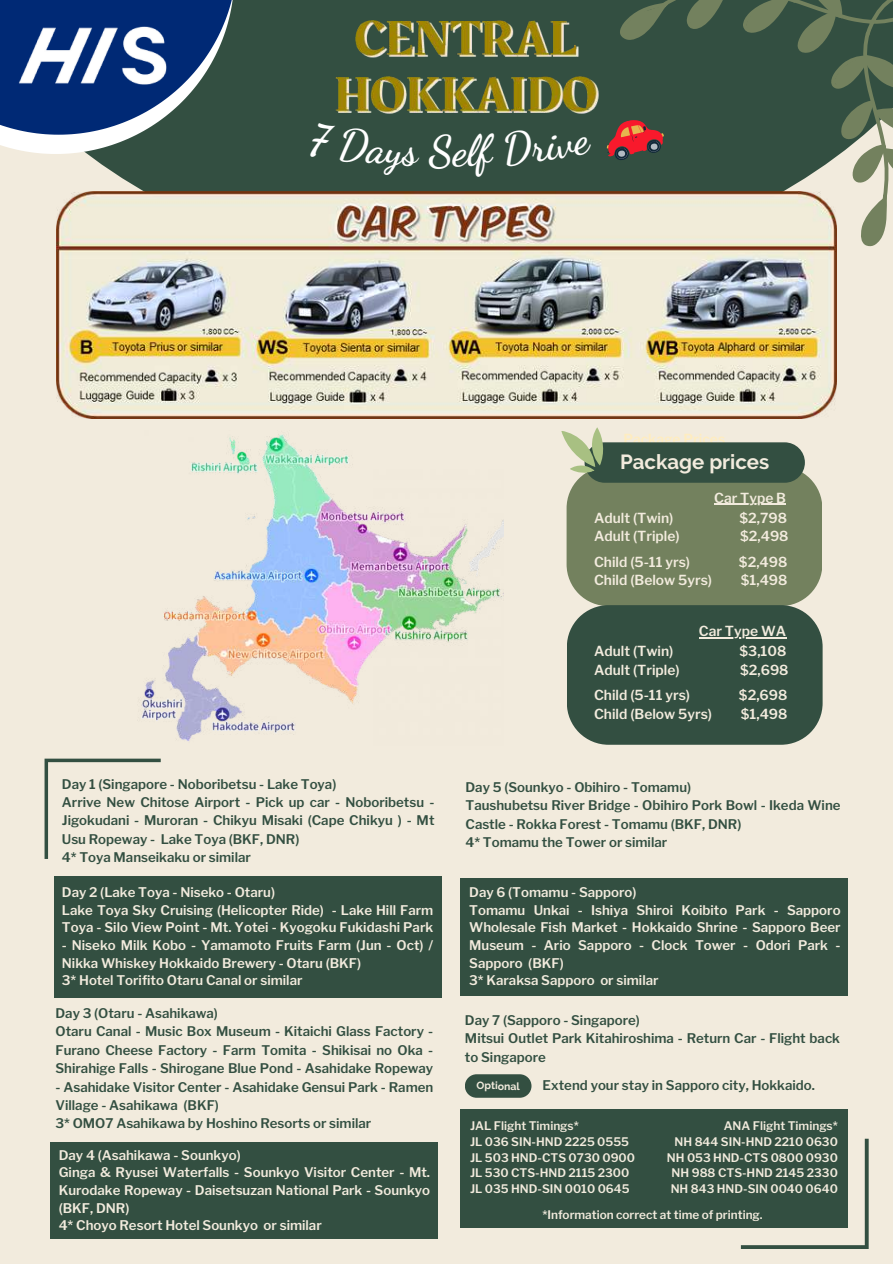
<style>
.page{position:relative;width:893px;height:1264px;background:#fff}
.page>*{position:absolute;margin:0;border:0;box-sizing:border-box;transform-origin:0 0}
.t1{font:700 20.4px "Raleway";color:#f2ebdd}
.t2{font:600 13.8px "Libre Franklin";color:#f2ebdd}
.t3{font:600 13.8px "Libre Franklin";color:#ffedc0}
.t4{font:600 13.2px/18.5px "Libre Franklin";color:#334f41}
.t5{font:600 13.2px/17.7px "Libre Franklin";color:#f2ebdd}
.t6{font:600 11.7px/15.6px "Libre Franklin";color:#f2ebdd}
.t7{font:700 10.5px "Raleway";color:#f2ebdd}
</style>
<div class="page">
<div style="left:0;top:0;width:892px;height:1263px;background:#f2ebdd"></div>
<svg style="left:56px;top:0;width:781px;height:274px;background:#40594b"></svg>
<svg style="left:45px;top:758px;width:116px;height:101px"></svg>
<svg style="left:740px;top:1138px;width:128px;height:110px"></svg>
<img style="left:57px;top:191px;width:779px;height:227px">
<div style="left:465px;top:1074px;width:66px;height:23px;background:#334f41;border-radius:12px"></div>
<svg style="left:0;top:0;width:237px;height:154px;background:#3a587d"></svg>
<img style="left:11px;top:21px;width:168px;height:68px">
<div style="left:54px;top:876px;width:387px;height:121px;background:#334f41"></div>
<div style="left:51px;top:1142px;width:387px;height:96px;background:#334f41"></div>
<div style="left:460px;top:1108px;width:387px;height:119px;background:#334f41"></div>
<svg style="left:561px;top:427px;width:261px;height:317px;background:#60735d"></svg>
<svg style="left:602px;top:0;width:290px;height:248px"></svg>
<img style="left:141px;top:434px;width:362px;height:307px">
<hr style="left:714px;top:504px;width:72px;height:1px;background:#f2ebdd">
<hr style="left:698px;top:637px;width:88px;height:1px;background:#f2ebdd">
<img style="left:333px;top:3px;width:266px;height:130px">
<div style="left:460px;top:877px;width:387px;height:118px;background:#334f41"></div>
<div style="left:310px;top:122px;width:110px;height:54px;background:#334f41"></div>
<div style="left:429px;top:133px;width:67px;height:44px;background:#334f41"></div>
<div style="left:504px;top:130px;width:88px;height:37px;background:#334f41"></div>
<p class="t4" style="left:62px;top:774px;width:374px">Day 1 (Singapore - Noboribetsu - Lake Toya)<br>Arrive New Chitose Airport - Pick up car - Noboribetsu - Jigokudani - Muroran - Chikyu Misaki (Cape Chikyu ) - Mt Usu Ropeway - Lake Toya (BKF, DNR)<br>4* Toya Manseikaku or similar</p>
<p class="t5" style="left:62px;top:883px;width:373px">Day 2 (Lake Toya - Niseko - Otaru)<br>Lake Toya Sky Cruising (Helicopter Ride) - Lake Hill Farm<br>Toya - Silo View Point - Mt. Yotei - Kyogoku Fukidashi Park</p>
<p class="t5" style="left:62px;top:936px;width:373px">- Niseko Milk Kobo - Yamamoto Fruits Farm (Jun - Oct) /<br>Nikka Whiskey Hokkaido Brewery - Otaru (BKF)<br>3* Hotel Torifito Otaru Canal or similar</p>
<p class="t4" style="left:55px;top:1003px;width:379px">Day 3 (Otaru - Asahikawa)<br>Otaru Canal - Music Box Museum - Kitaichi Glass Factory - Furano Cheese Factory - Farm Tomita - Shikisai no Oka - Shirahige Falls - Shirogane Blue Pond - Asahidake Ropeway</p>
<p class="t4" style="left:55px;top:1077px;width:379px">- Asahidake Visitor Center - Asahidake Gensui Park - Ramen<br>Village - Asahikawa (BKF)<br>3* OMO7 Asahikawa by Hoshino Resorts or similar</p>
<p class="t5" style="left:59px;top:1145px;width:373px">Day 4 (Asahikawa - Sounkyo)<br>Ginga &amp; Ryusei Waterfalls - Sounkyo Visitor Center - Mt.<br>Kurodake Ropeway - Daisetsuzan National Park - Sounkyo (BKF, DNR)<br>4* Choyo Resort Hotel Sounkyo or similar</p>
<p class="t3" style="left:623px;top:431px;width:103px">Package Prices</p>
<h1 class="t1" style="left:620px;top:450px;width:151px">Package prices</h1>
<p class="t2" style="left:594px;top:509px;width:81px">Adult (Twin)</p>
<p class="t2" style="left:739px;top:509px;width:49px">$2,798</p>
<p class="t2" style="left:594px;top:528px;width:87px">Adult (Triple)</p>
<p class="t2" style="left:740px;top:528px;width:50px">$2,498</p>
<p class="t2" style="left:594px;top:553px;width:97px">Child (5-11 yrs)</p>
<p class="t2" style="left:738px;top:553px;width:50px">$2,498</p>
<p class="t2" style="left:594px;top:572px;width:119px">Child (Below 5yrs)</p>
<p class="t2" style="left:740px;top:572px;width:48px">$1,498</p>
<p class="t2" style="left:698px;top:623px;width:89px">Car Type WA</p>
<p class="t2" style="left:594px;top:642px;width:81px">Adult (Twin)</p>
<p class="t2" style="left:739px;top:642px;width:48px">$3,108</p>
<p class="t2" style="left:594px;top:661px;width:87px">Adult (Triple)</p>
<p class="t2" style="left:740px;top:661px;width:50px">$2,698</p>
<p class="t2" style="left:594px;top:686px;width:97px">Child (5-11 yrs)</p>
<p class="t2" style="left:738px;top:686px;width:50px">$2,698</p>
<p class="t2" style="left:594px;top:705px;width:119px">Child (Below 5yrs)</p>
<p class="t2" style="left:740px;top:705px;width:48px">$1,498</p>
<p class="t2" style="left:714px;top:489px;width:73px">Car Type B</p>
<p class="t4" style="left:465px;top:778px;width:376px">Day 5 (Sounkyo - Obihiro - Tomamu)<br>Taushubetsu River Bridge - Obihiro Pork Bowl - Ikeda Wine Castle - Rokka Forest - Tomamu (BKF, DNR)<br>4* Tomamu the Tower or similar</p>
<p class="t5" style="left:469px;top:883px;width:373px">Day 6 (Tomamu - Sapporo)<br>Tomamu Unkai - Ishiya Shiroi Koibito Park - Sapporo Wholesale Fish Market - Hokkaido Shrine - Sapporo Beer Museum - Ario Sapporo - Clock Tower - Odori Park - Sapporo (BKF)<br>3* Karaksa Sapporo or similar</p>
<p class="t4" style="left:465px;top:1010px;width:376px">Day 7 (Sapporo - Singapore)<br>Mitsui Outlet Park Kitahiroshima - Return Car - Flight back to Singapore</p>
<p class="t7" style="left:476px;top:1079px;width:45px;rotate:1deg">Optional</p>
<p class="t4" style="left:542px;top:1076px;width:274px">Extend your stay in Sapporo city, Hokkaido.</p>
<p class="t6" style="left:470px;top:1118px;width:166px">JAL Flight Timings*<br>JL 036 SIN-HND 2225 0555<br>JL 503 HND-CTS 0730 0900<br>JL 530 CTS-HND 2115 2300<br>JL 035 HND-SIN 0010 0645</p>
<p class="t6" style="left:666px;top:1118px;width:172px;text-align:right">ANA Flight Timings*<br>NH 844 SIN-HND 2210 0630<br>NH 053 HND-CTS 0800 0930<br>NH 988 CTS-HND 2145 2330<br>NH 843 HND-SIN 0040 0640</p>
<p class="t6" style="left:542px;top:1206px;width:222px">*Information correct at time of printing.</p>
</div>
